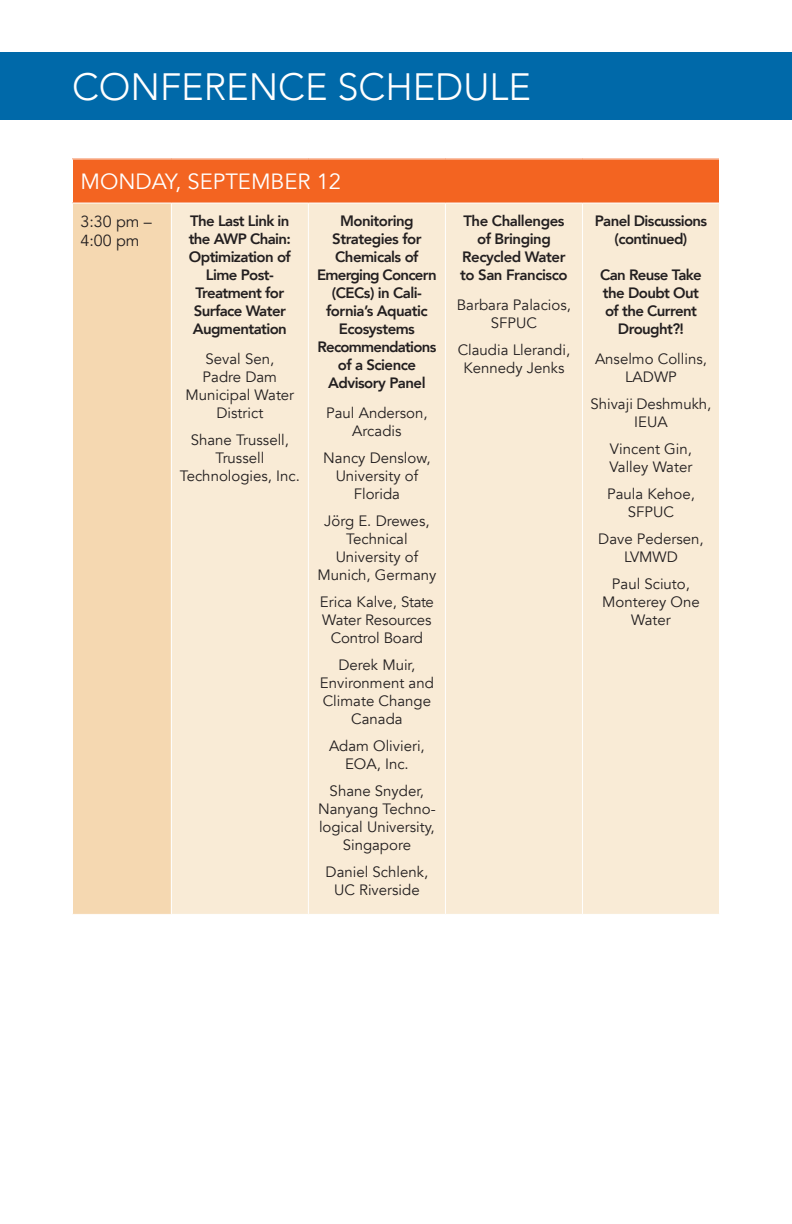
<style>
.page{position:relative;width:792px;height:1224px;background:#fff}
.page>*{position:absolute;margin:0;border:0;box-sizing:border-box;transform-origin:0 0}
.t1{font:300 38px "Avenir";color:#fff}
.t2{font:22px "Avenir";color:#fff}
.Chart_Time{font:16px/19.2px "Avenir";color:#231f20}
.Chart_Session_Speake{font:15px/18px "Avenir";color:#231f20;text-align:center}
.Session_Title_Black{font:800 15px/18px "Avenir";letter-spacing:-.04em;color:#231f20;text-align:center}
</style>
<div class="page">
<div style="left:0;top:52px;width:792px;height:68px;background:#0069a9"></div>
<div style="left:72px;top:159px;width:648px;height:44px;background:#f36421"></div>
<div style="left:72px;top:203px;width:99px;height:711px;background:#f5d8b1"></div>
<div style="left:172px;top:204px;width:547px;height:710px;background:#f9ebd6"></div>
<hr style="left:72px;top:159px;width:1px;height:44px;background:#fff">
<hr style="left:719px;top:159px;width:1px;height:44px;background:#fff">
<hr style="left:72px;top:203px;width:99px;height:1px;background:#fff">
<hr style="left:72px;top:204px;width:1px;height:710px;background:#fff">
<hr style="left:308px;top:204px;width:1px;height:710px;background:#fff">
<hr style="left:445px;top:204px;width:1px;height:710px;background:#fff">
<hr style="left:582px;top:204px;width:1px;height:710px;background:#fff">
<p class="t1" style="left:72px;top:64px;width:461px">CONFERENCE SCHEDULE</p>
<p class="t2" style="left:80px;top:168px;width:262px">MONDAY, SEPTEMBER 12</p>
<p class="Chart_Time" style="left:80px;top:212px;width:73px">3:30 pm –<br>4:00 pm</p>
<p class="Session_Title_Black" style="left:189px;top:212px;width:104px">The Last Link in the AWP Chain:<br>Optimization of<br>Lime Post-<br>Treatment for<br>Surface Water<br>Augmentation</p>
<p class="Chart_Session_Speake" style="left:185px;top:350px;width:110px">Seval Sen,<br>Padre Dam<br>Municipal Water<br>District</p>
<p class="Chart_Session_Speake" style="left:180px;top:431px;width:122px">Shane Trussell,<br>Trussell<br>Technologies, Inc.</p>
<p class="Session_Title_Black" style="left:317px;top:212px;width:121px">Monitoring<br>Strategies for<br>Chemicals of<br>Emerging Concern (CECs) in Cali&shy;fornia’s Aquatic<br>Ecosystems<br>Recommendations of a Science<br>Advisory Panel</p>
<p class="Chart_Session_Speake" style="left:326px;top:404px;width:103px">Paul Anderson,<br>Arcadis</p>
<p class="Chart_Session_Speake" style="left:323px;top:449px;width:109px">Nancy Denslow,<br>University of<br>Florida</p>
<p class="Chart_Session_Speake" style="left:317px;top:512px;width:120px">Jörg E. Drewes,<br>Technical<br>University of<br>Munich, Germany</p>
<p class="Chart_Session_Speake" style="left:320px;top:593px;width:116px">Erica Kalve, State<br>Water Resources<br>Control Board</p>
<p class="Chart_Session_Speake" style="left:320px;top:656px;width:115px">Derek Muir,<br>Environment and<br>Climate Change<br>Canada</p>
<p class="Chart_Session_Speake" style="left:329px;top:737px;width:97px">Adam Olivieri,<br>EOA, Inc.</p>
<p class="Chart_Session_Speake" style="left:318px;top:782px;width:119px">Shane Snyder,<br>Nanyang Techno&shy;logical University,<br>Singapore</p>
<p class="Chart_Session_Speake" style="left:326px;top:863px;width:104px">Daniel Schlenk,<br>UC Riverside</p>
<p class="Session_Title_Black" style="left:460px;top:212px;width:109px">The Challenges of Bringing<br>Recycled Water to San Francisco</p>
<p class="Chart_Session_Speake" style="left:457px;top:296px;width:116px">Barbara Palacios,<br>SFPUC</p>
<p class="Chart_Session_Speake" style="left:458px;top:341px;width:114px">Claudia Llerandi,<br>Kennedy Jenks</p>
<p class="Session_Title_Black" style="left:595px;top:212px;width:114px">Panel Discussions (continued)</p>
<p class="Session_Title_Black" style="left:600px;top:266px;width:103px">Can Reuse Take the Doubt Out of the Current<br>Drought?!</p>
<p class="Chart_Session_Speake" style="left:595px;top:350px;width:113px">Anselmo Collins,<br>LADWP</p>
<p class="Chart_Session_Speake" style="left:590px;top:395px;width:123px">Shivaji Deshmukh,<br>IEUA</p>
<p class="Chart_Session_Speake" style="left:610px;top:440px;width:84px;text-align:left">Vincent Gin,<br>Valley Water</p>
<p class="Chart_Session_Speake" style="left:607px;top:485px;width:89px">Paula Kehoe,<br>SFPUC</p>
<p class="Chart_Session_Speake" style="left:598px;top:530px;width:107px">Dave Pedersen,<br>LVMWD</p>
<p class="Chart_Session_Speake" style="left:602px;top:575px;width:99px">Paul Sciuto,<br>Monterey One<br>Water</p>
</div>
